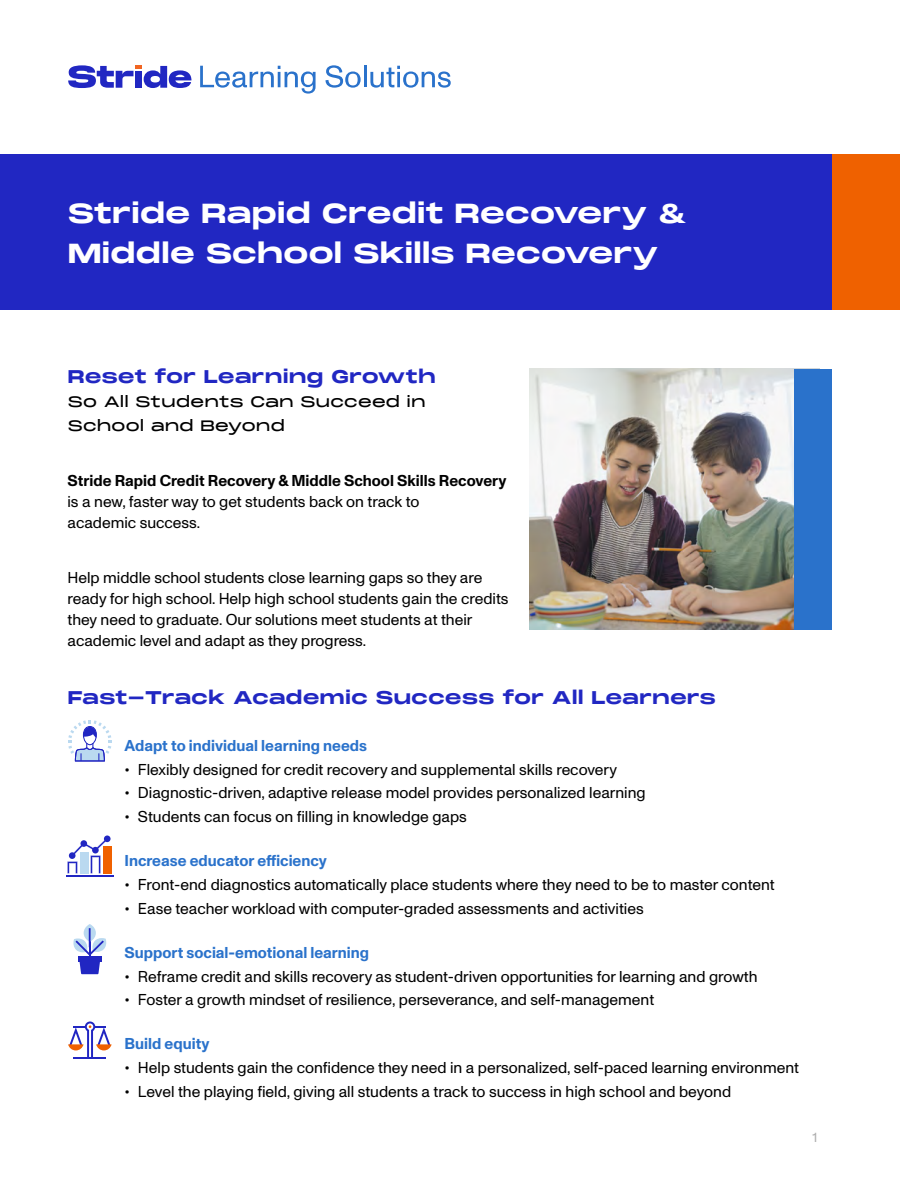
<style>
.page{position:relative;width:900px;height:1200px;background:#fff}
.page>*{position:absolute;margin:0;border:0;box-sizing:border-box;transform-origin:0 0}
.t1{font:700 27px/40.5px "Monument Extended";letter-spacing:-.02em;color:#fff}
.t2{font:700 18px "Monument Extended";letter-spacing:-.005em;color:#2127c2}
.t3{font:15.75px/21px "ABC Monument Grotesk";color:#000}
.t4{font:700 15.75px "ABC Monument Grotesk";color:#2a72cb}
.t5{font:700 15.75px "ABC Monument Grotesk";color:#000}
.t6{font:15px/24px "Monument Extended";letter-spacing:-.02em;color:#000}
.t7{font:13.5px "ABC Monument Grotesk";color:#adadad}
</style>
<div class="page">
<img style="left:529px;top:369px;width:265px;height:261px">
<div style="left:0;top:154px;width:859px;height:156px;background:#2127c2"></div>
<div style="left:832px;top:154px;width:68px;height:156px;background:#ef6100"></div>
<svg style="left:68px;top:65px;width:123px;height:23px"></svg>
<svg style="left:200px;top:66px;width:116px;height:28px"></svg>
<svg style="left:326px;top:65px;width:35px;height:23px"></svg>
<hr style="left:364px;top:66px;width:3px;height:21px;background:#2a72cb">
<svg style="left:370px;top:66px;width:81px;height:22px"></svg>
<div style="left:794px;top:369px;width:38px;height:261px;background:#2a72cb"></div>
<svg style="left:68px;top:720px;width:44px;height:42px"></svg>
<hr style="left:89px;top:931px;width:2px;height:30px;background:#2126c2">
<svg style="left:73px;top:924px;width:34px;height:31px"></svg>
<svg style="left:79px;top:962px;width:21px;height:12px"></svg>
<div style="left:78px;top:957px;width:23px;height:5px;background:#2126c2"></div>
<hr style="left:66px;top:875px;width:47px;height:1px;background:#2126c2">
<svg style="left:67px;top:836px;width:44px;height:38px"></svg>
<svg style="left:68px;top:1022px;width:44px;height:37px"></svg>
<h1 class="t1" style="left:68px;top:192px;width:622px">Stride Rapid Credit Recovery &amp;<br>Middle School Skills Recovery</h1>
<p class="t2" style="left:68px;top:364px;width:370px">Reset for Learning Growth</p>
<p class="t6" style="left:68px;top:390px;width:360px">So All Students Can Succeed in<br>School and Beyond</p>
<p class="t5" style="left:68px;top:471px;width:441px">Stride Rapid Credit Recovery &amp; Middle School Skills Recovery</p>
<p class="t3" style="left:68px;top:491px;width:353px">is a new, faster way to get students back on track to academic success.</p>
<p class="t3" style="left:68px;top:567px;width:443px">Help middle school students close learning gaps so they are ready for high school. Help high school students gain the credits they need to graduate. Our solutions meet students at their academic level and adapt as they progress.</p>
<p class="t2" style="left:68px;top:684px;width:650px">Fast-Track Academic Success for All Learners</p>
<p class="t4" style="left:124px;top:736px;width:244px">Adapt to individual learning needs</p>
<p class="t3" style="left:124px;top:759px;width:494px">• Flexibly designed for credit recovery and supplemental skills recovery</p>
<p class="t3" style="left:124px;top:783px;width:523px">• Diagnostic-driven, adaptive release model provides personalized learning</p>
<p class="t3" style="left:124px;top:806px;width:344px">• Students can focus on filling in knowledge gaps</p>
<p class="t4" style="left:124px;top:851px;width:204px">Increase educator efficiency</p>
<p class="t3" style="left:124px;top:874px;width:652px">• Front-end diagnostics automatically place students where they need to be to master content</p>
<p class="t3" style="left:124px;top:898px;width:521px">• Ease teacher workload with computer-graded assessments and activities</p>
<p class="t4" style="left:124px;top:943px;width:246px">Support social-emotional learning</p>
<p class="t3" style="left:124px;top:966px;width:635px">• Reframe credit and skills recovery as student-driven opportunities for learning and growth</p>
<p class="t3" style="left:124px;top:989px;width:531px">• Foster a growth mindset of resilience, perseverance, and self-management</p>
<p class="t4" style="left:124px;top:1035px;width:86px">Build equity</p>
<p class="t3" style="left:124px;top:1057px;width:676px">• Help students gain the confidence they need in a personalized, self-paced learning environment</p>
<p class="t3" style="left:124px;top:1081px;width:608px">• Level the playing field, giving all students a track to success in high school and beyond</p>
<p class="t7" style="left:813px;top:1129px;width:6px">1</p>
</div>
